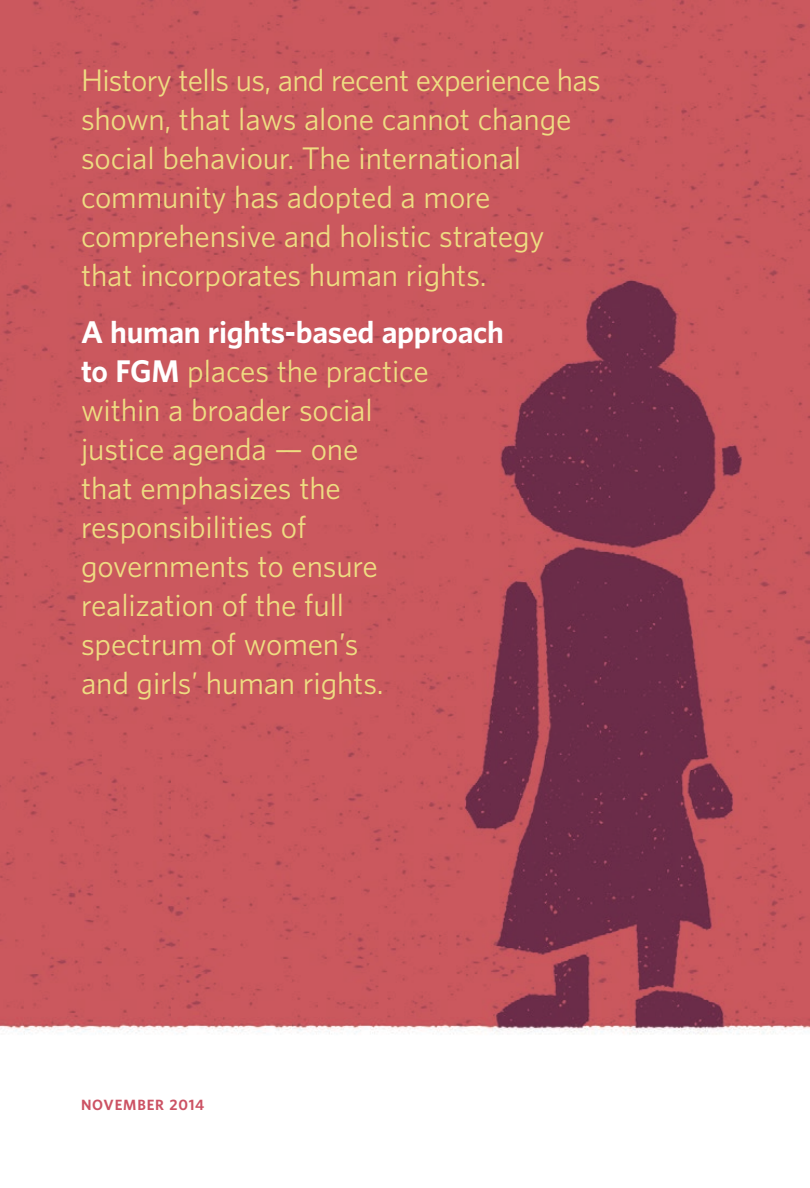
<style>
.page{position:relative;width:810px;height:1188px;background:#fff}
.page>*{position:absolute;margin:0;border:0;box-sizing:border-box;transform-origin:0 0}
.t1{font:28.5px/39px "UNFPA Text";letter-spacing:-.005em;color:#eedd82}
.t2{font:700 28.5px "UNFPA";letter-spacing:-.01em;color:#fff}
.t3{font:700 13.5px "UNFPA";letter-spacing:.06em;color:#cc5264}
.s1{font-family:"UNFPA";font-weight:700;color:#fff}
</style>
<div class="page">
<img style="left:1px;top:0;width:809px;height:1035px">
<img style="left:0;top:0;width:1px;height:1188px">
<p class="t1" style="left:81px;top:60px;width:521px">History tells us, and recent experience has shown, that laws alone cannot change social behaviour. The international community has adopted a more comprehensive and holistic strategy that incorporates human rights.</p>
<p class="t2" style="left:81px;top:313px;width:425px">A human rights-based approach</p>
<p class="t1" style="left:81px;top:351px;width:349px"><span class="s1">to FGM</span> places the practice within a broader social justice agenda — one<br>that emphasizes the responsibilities of governments to ensure realization of the full spectrum of women’s<br>and girls’ human rights.</p>
<p class="t3" style="left:81px;top:1096px;width:125px">NOVEMBER 2014</p>
</div>
